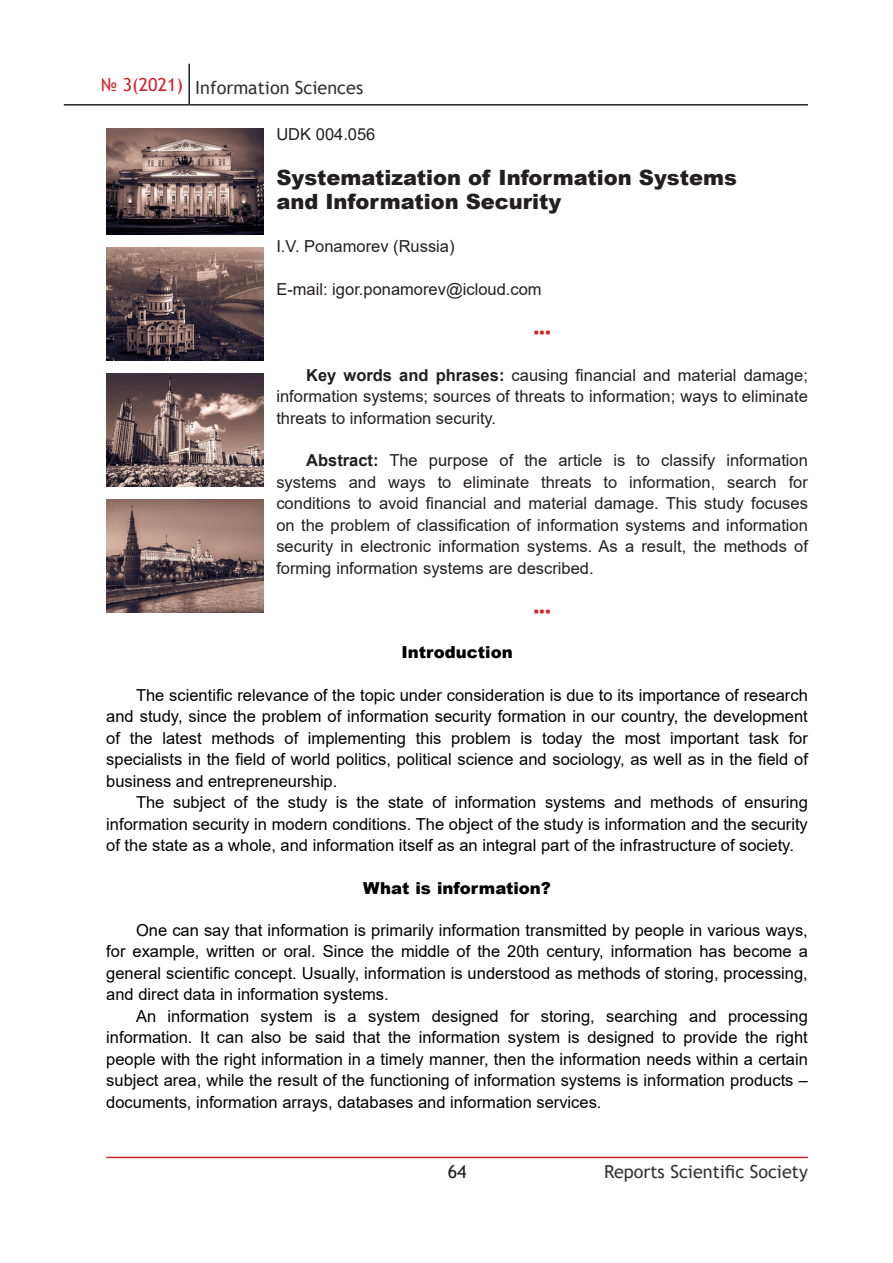
<style>
.page{position:relative;width:893px;height:1263px;background:#fff}
.page>*{position:absolute;margin:0;border:0;box-sizing:border-box;transform-origin:0 0}
.t1{font:900 21px/24px "Arial";color:#231f20}
.t2{font:18px "Trebuchet MS";color:#333}
.t3{font:18px "Trebuchet MS";color:#231f20}
.t4{font:16.5px/21.5px "Arial";color:#000;text-align:justify}
.t5{font:16.5px/21.5px "Arial";color:#231f20;text-align:justify}
.t6{font:900 16.5px "Arial";color:#000}
.t7{font:italic 16.5px "Arial";color:#d1232a}
.s1{font-weight:700}
</style>
<div class="page">
<hr style="left:188px;top:64px;width:2px;height:40px;background:#231f20">
<hr style="left:64px;top:104px;width:125px;height:2px;background:#231f20">
<hr style="left:189px;top:104px;width:619px;height:2px;background:#231f20">
<hr style="left:106px;top:1157px;width:702px;height:1px;background:#d1232a">
<img style="left:106px;top:129px;width:158px;height:105px">
<img style="left:106px;top:248px;width:158px;height:112px">
<img style="left:106px;top:374px;width:158px;height:112px">
<img style="left:106px;top:500px;width:158px;height:112px">
<p class="t2" style="left:101px;top:76px;width:264px"><sup>№</sup> <sup>3(2021)</sup> Information Sciences</p>
<p class="t5" style="left:276px;top:123px;width:101px">UDK 004.056</p>
<p class="t1" style="left:276px;top:165px;width:462px">Systematization of Information Systems and Information Security</p>
<p class="t5" style="left:276px;top:235px;width:180px">I.V. Ponamorev (Russia)</p>
<p class="t5" style="left:276px;top:278px;width:267px">E-mail: igor.ponamorev@icloud.com</p>
<p class="t7" style="left:533px;top:321px;width:19px">▪▪▪</p>
<p class="t5" style="left:276px;top:364px;width:533px;text-indent:30px"><span class="s1">Key words and phrases:</span> causing financial and material damage; information systems; sources of threats to information; ways to eliminate threats to information security.</p>
<p class="t5" style="left:276px;top:450px;width:533px;text-indent:30px"><span class="s1">Abstract:</span> The purpose of the article is to classify information systems and ways to eliminate threats to information, search for conditions to avoid financial and material damage. This study focuses on the problem of classification of information systems and information security in electronic information systems. As a result, the methods of forming information systems are described.</p>
<p class="t7" style="left:533px;top:600px;width:19px">▪▪▪</p>
<p class="t6" style="left:401px;top:641px;width:113px">Introduction</p>
<p class="t4" style="left:106px;top:684px;width:703px;text-indent:30px">The scientific relevance of the topic under consideration is due to its importance of research and study, since the problem of information security formation in our country, the development of the latest methods of implementing this problem is today the most important task for specialists in the field of world politics, political science and sociology, as well as in the field of business and entrepreneurship.</p>
<p class="t4" style="left:106px;top:791px;width:703px;text-indent:30px">The subject of the study is the state of information systems and methods of ensuring information security in modern conditions. The object of the study is information and the security of the state as a whole, and information itself as an integral part of the infrastructure of society.</p>
<p class="t6" style="left:363px;top:876px;width:189px">What is information?</p>
<p class="t4" style="left:106px;top:919px;width:703px;text-indent:30px">One can say that information is primarily information transmitted by people in various ways, for example, written or oral. Since the middle of the 20th century, information has become a general scientific concept. Usually, information is understood as methods of storing, processing, and direct data in information systems.</p>
<p class="t4" style="left:106px;top:1005px;width:703px;text-indent:30px">An information system is a system designed for storing, searching and processing information. It can also be said that the information system is designed to provide the right people with the right information in a timely manner, then the information needs within a certain subject area, while the result of the functioning of information systems is information products – documents, information arrays, databases and information services.</p>
<p class="t3" style="left:448px;top:1160px;width:20px">64</p>
<p class="t2" style="left:604px;top:1160px;width:205px">Reports Scientific Society</p>
</div>
